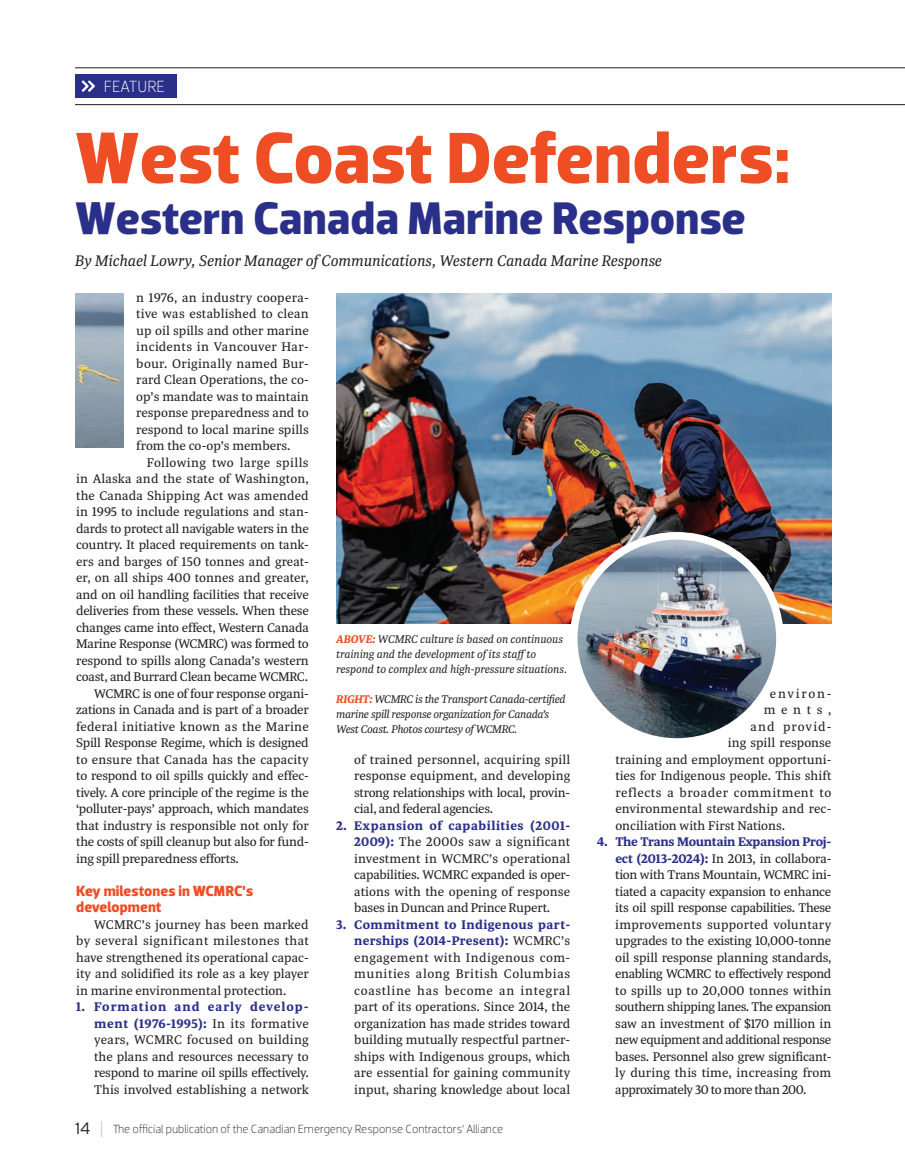
<style>
.page{position:relative;width:905px;height:1175px;background:#fff}
.page>*{position:absolute;margin:0;border:0;box-sizing:border-box;transform-origin:0 0}
.Headlines{font:700 73.5px "Dobra";letter-spacing:-.005em;color:#ef4d23}
.Headlines-2{font:700 46.5px "Dobra";color:#2a3089}
.Byline{font:italic 16.5px "Tasman";letter-spacing:-.005em;color:#231f20}
.t1{font:300 16.5px "Dobra";color:#fff}
.Subhead{font:700 15px/16.5px "Dobra";color:#ef4d23}
.t2{font:13.5px/16.5px "Tasman";letter-spacing:-.005em;color:#231f20;text-align:justify}
.t3{font:13.5px "Tasman";letter-spacing:.035em;color:#231f20}
.t4{font:13.5px "Tasman";letter-spacing:.07em;color:#231f20}
.t5{font:13.5px "Tasman";letter-spacing:.12em;color:#231f20}
.Captions{font:italic 12px/15px "Tasman";letter-spacing:-.015em;color:#231f20}
.t6{font:300 12px "Dobra";color:#231f20}
.s1{font-weight:700;color:#2a3089}
.s2{font-weight:700;color:#ef4d23}
.s3{font-family:"Interstate";font-size:16.5px}
.s4{font-family:"Interstate";font-size:16.5px;color:#d1d2d4}
</style>
<div class="page">
<img style="left:336px;top:294px;width:495px;height:329px">
<div style="left:570px;top:532px;width:213px;height:213px;background:#fff;border-radius:50%"></div>
<img style="left:577px;top:539px;width:199px;height:199px;border-radius:99px">
<hr style="left:75px;top:68px;width:829px;height:1px;background:#231f20">
<hr style="left:75px;top:104px;width:829px;height:1px;background:#231f20">
<div style="left:75px;top:74px;width:102px;height:24px;background:#2a3089"></div>
<svg style="left:82px;top:80px;width:13px;height:12px"></svg>
<img style="left:76px;top:294px;width:47px;height:154px">
<p class="t1" style="left:104px;top:76px;width:63px">FEATURE</p>
<p class="Headlines" style="left:75px;top:115px;width:717px">West Coast Defenders:</p>
<p class="Headlines-2" style="left:75px;top:191px;width:672px">Western Canada Marine Response</p>
<p class="Byline" style="left:75px;top:250px;width:588px">By Michael Lowry, Senior Manager of Communications, Western Canada Marine Response</p>
<p class="t2" style="left:136px;top:289px;width:174px">n 1976, an industry coopera&shy;tive was established to clean up oil spills and other marine incidents in Vancouver Har&shy;bour. Originally named Bur&shy;rard Clean Operations, the co&shy;op’s mandate was to maintain response preparedness and to respond to local marine spills from the co-op’s members.</p>
<p class="t2" style="left:76px;top:454px;width:234px;text-indent:70px">Following two large spills in Alaska and the state of Washington, the Canada Shipping Act was amended in 1995 to include regulations and stan&shy;dards to protect all navigable waters in the country. It placed requirements on tank&shy;ers and barges of 150 tonnes and great&shy;er, on all ships 400 tonnes and greater, and on oil handling facilities that receive deliveries from these vessels. When these changes came into effect, Western Canada Marine Response (WCMRC) was formed to respond to spills along Canada’s western coast, and Burrard Clean became WCMRC.</p>
<p class="t2" style="left:76px;top:685px;width:234px;text-indent:18px">WCMRC is one of four response organi&shy;zations in Canada and is part of a broader federal initiative known as the Marine Spill Response Regime, which is designed to ensure that Canada has the capacity to respond to oil spills quickly and effec&shy;tively. A core principle of the regime is the ‘polluter-pays’ approach, which mandates that industry is responsible not only for the costs of spill cleanup but also for fund&shy;ing spill preparedness efforts.</p>
<p class="Subhead" style="left:76px;top:882px;width:178px">Key milestones in WCMRC’s development</p>
<p class="t2" style="left:76px;top:916px;width:234px;text-indent:18px">WCMRC’s journey has been marked by several significant milestones that have strengthened its operational capac&shy;ity and solidified its role as a key player in marine environmental protection.</p>
<p class="t2" style="left:94px;top:998px;width:216px;text-indent:-18px"><span class="s1">1. Formation and early develop&shy;ment (1976-1995):</span> In its formative years, WCMRC focused on building the plans and resources necessary to respond to marine oil spills effectively.<br>This involved establishing a network</p>
<p class="Captions" style="left:336px;top:631px;width:232px"><span class="s2">ABOVE:</span> WCMRC culture is based on continuous training and the development of its staff to respond to complex and high-pressure situations.</p>
<p class="Captions" style="left:336px;top:691px;width:231px"><span class="s2">RIGHT:</span> WCMRC is the Transport Canada-certified marine spill response organization for Canada’s<br>West Coast. Photos courtesy of WCMRC.</p>
<p class="t2" style="left:354px;top:751px;width:218px">of trained personnel, acquiring spill response equipment, and developing strong relationships with local, provin&shy;cial, and federal agencies.</p>
<p class="t2" style="left:354px;top:817px;width:218px;text-indent:-18px"><span class="s1">2. Expansion of capabilities (2001- 2009):</span> The 2000s saw a significant investment in WCMRC’s operational capabilities. WCMRC expanded is oper&shy;ations with the opening of response bases in Duncan and Prince Rupert.</p>
<p class="t2" style="left:354px;top:916px;width:218px;text-indent:-18px"><span class="s1">3. Commitment to Indigenous part&shy;nerships (2014-Present):</span> WCMRC’s engagement with Indigenous com&shy;munities along British Columbias coastline has become an integral part of its operations. Since 2014, the organization has made strides toward building mutually respectful partner&shy;ships with Indigenous groups, which are essential for gaining community input, sharing knowledge about local</p>
<p class="t6" style="left:75px;top:1121px;width:430px"><span class="s3">14</span> <span class="s4">|</span> The official publication of the Canadian Emergency Response Contractors’ Alliance</p>
<p class="t5" style="left:769px;top:684px;width:63px">environ-</p>
<p class="t2" style="left:764px;top:701px;width:69px">ments,</p>
<p class="t4" style="left:750px;top:717px;width:82px">and provid-</p>
<p class="t2" style="left:727px;top:734px;width:105px">ing spill response</p>
<p class="t2" style="left:615px;top:751px;width:217px">training and employment opportuni-</p>
<p class="t2" style="left:615px;top:767px;width:217px">ties for Indigenous people. This shift</p>
<p class="t3" style="left:615px;top:783px;width:217px">reflects a broader commitment to</p>
<p class="t2" style="left:615px;top:800px;width:217px">environmental stewardship and rec-</p>
<p class="t2" style="left:615px;top:817px;width:171px">onciliation with First Nations.</p>
<p class="t2" style="left:615px;top:833px;width:218px;text-indent:-18px"><span class="s1">4. The Trans Mountain Expansion Proj&shy;ect (2013-2024):</span> In 2013, in collabora&shy;tion with Trans Mountain, WCMRC ini&shy;tiated a capacity expansion to enhance its oil spill response capabilities. These improvements supported voluntary upgrades to the existing 10,000-tonne oil spill response planning standards, enabling WCMRC to effectively respond to spills up to 20,000 tonnes within southern shipping lanes. The expansion saw an investment of $170 million in new equipment and additional response bases. Personnel also grew significant&shy;ly during this time, increasing from approximately 30 to more than 200.</p>
</div>
